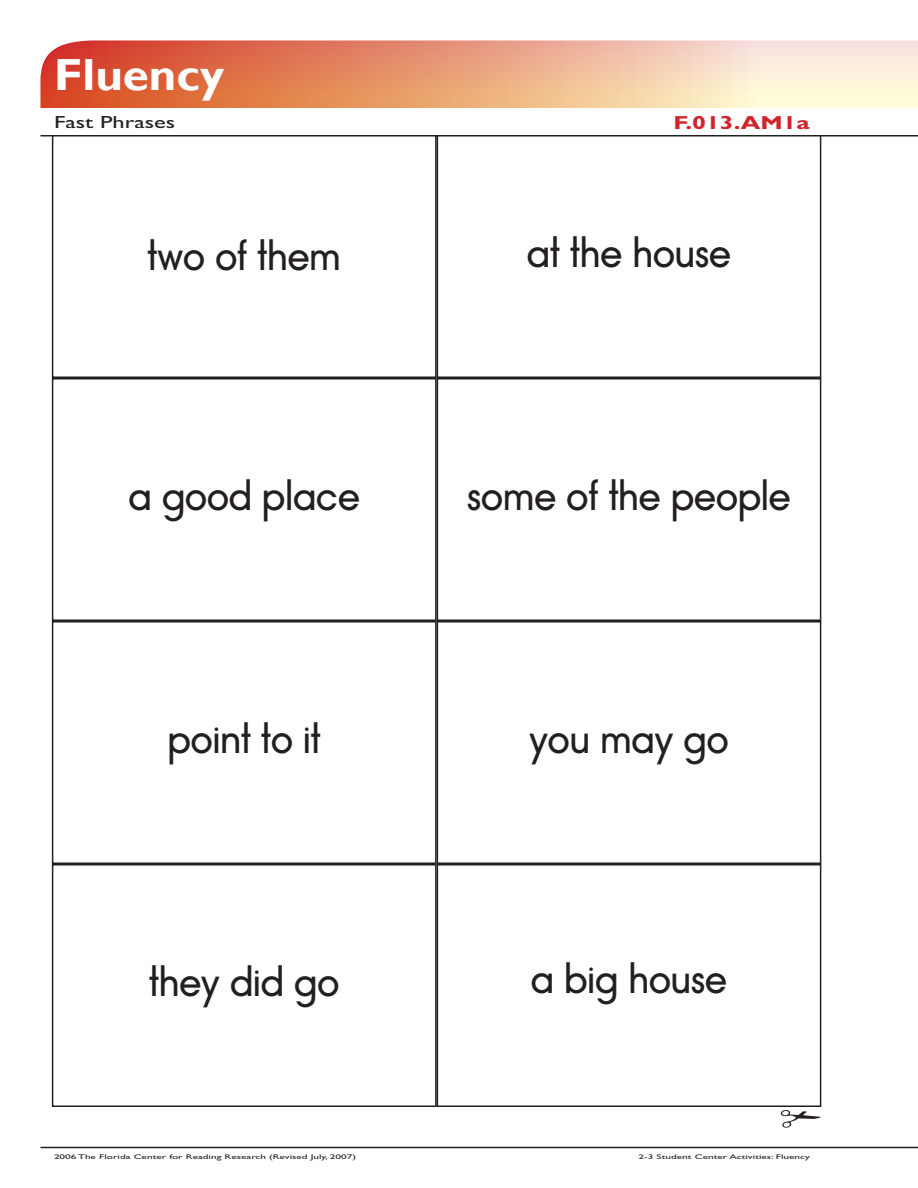
<style>
.page{position:relative;width:918px;height:1188px;background:#fff}
.page>*{position:absolute;margin:0;border:0;box-sizing:border-box;transform-origin:0 0}
.t1{font:700 45px "Gill Sans";color:#fff;scale:1.05 1}
.t2{font:36px "Avant Garde Medium Modified";color:#231f20}
.t3{font:700 18.9px "Gill Sans MT Modified";color:#d1232a;scale:1.33 1}
.t4{font:17.55px "Gill Sans MT Modified";color:#231f20;scale:1.39 1}
.t5{font:6.75px "Gill Sans MT Modified";color:#231f20;scale:1.67 1}
</style>
<div class="page">
<svg style="left:40px;top:40px;width:878px;height:68px;background:#eaa686"></svg>
<hr style="left:40px;top:1147px;width:878px;height:1px;background:#231f20">
<hr style="left:40px;top:135px;width:878px;height:1px;background:#231f20">
<div style="left:52px;top:135px;width:385px;height:243px;border:2px solid #231f20"></div>
<div style="left:437px;top:135px;width:384px;height:243px;border:2px solid #231f20"></div>
<div style="left:52px;top:378px;width:385px;height:243px;border:2px solid #231f20"></div>
<div style="left:437px;top:378px;width:384px;height:243px;border:2px solid #231f20"></div>
<div style="left:52px;top:621px;width:385px;height:243px;border:2px solid #231f20"></div>
<div style="left:437px;top:621px;width:384px;height:243px;border:2px solid #231f20"></div>
<div style="left:52px;top:864px;width:385px;height:243px;border:2px solid #231f20"></div>
<div style="left:437px;top:864px;width:384px;height:243px;border:2px solid #231f20"></div>
<svg style="left:781px;top:1110px;width:40px;height:18px"></svg>
<h1 class="t1" style="left:54px;top:48px;width:164px">Fluency</h1>
<p class="t4" style="left:54px;top:112px;width:89px">Fast Phrases</p>
<p class="t3" style="left:674px;top:111px;width:104px">F.013.AM1a</p>
<p class="t2" style="left:148px;top:235px;width:195px">two of them</p>
<p class="t2" style="left:527px;top:232px;width:206px">at the house</p>
<p class="t2" style="left:129px;top:475px;width:233px">a good place</p>
<p class="t2" style="left:467px;top:475px;width:325px">some of the people</p>
<p class="t2" style="left:168px;top:718px;width:154px">point to it</p>
<p class="t2" style="left:529px;top:718px;width:201px">you may go</p>
<p class="t2" style="left:149px;top:961px;width:192px">they did go</p>
<p class="t2" style="left:531px;top:958px;width:198px">a big house</p>
<p class="t5" style="left:54px;top:1153px;width:182px">2006 The Florida Center for Reading Research (Revised July, 2007)</p>
<p class="t5" style="left:639px;top:1153px;width:104px">2-3 Student Center Activities: Fluency</p>
</div>
